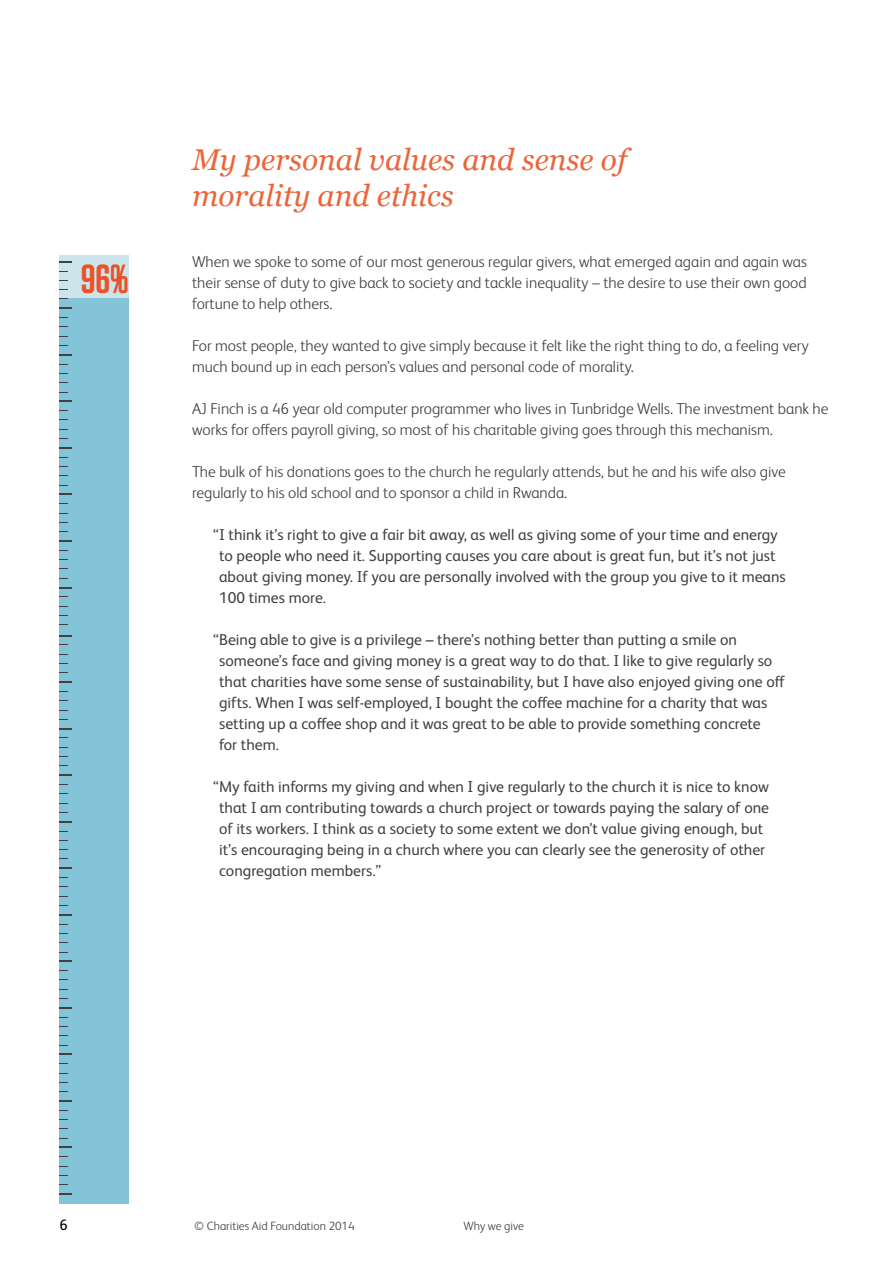
<style>
.page{position:relative;width:893px;height:1263px;background:#fff}
.page>*{position:absolute;margin:0;border:0;box-sizing:border-box;transform-origin:0 0}
.t1{font:600 40.5px "Tungsten";color:#ea5329}
.t2{font:italic 30px/36px "Georgia";color:#ec6539}
.t3{font:15.75px/21px "FS Albert Pro";color:#414042}
.t4{font:300 15.75px/21px "FS Albert Pro";color:#414042}
.t5{font:15px "FS Albert Pro";color:#000}
.t6{font:300 12px "FS Albert Pro";color:#414042}
</style>
<div class="page">
<div style="left:60px;top:255px;width:69px;height:948px;background:#cce5ed"></div>
<div style="left:60px;top:298px;width:69px;height:905px;background:#84c4d9"></div>
<svg style="left:60px;top:635px;width:12px;height:1px"></svg>
<svg style="left:60px;top:681px;width:12px;height:2px"></svg>
<svg style="left:60px;top:728px;width:12px;height:1px"></svg>
<svg style="left:60px;top:774px;width:12px;height:2px"></svg>
<svg style="left:60px;top:821px;width:12px;height:2px"></svg>
<svg style="left:60px;top:867px;width:12px;height:2px"></svg>
<svg style="left:60px;top:914px;width:12px;height:2px"></svg>
<svg style="left:60px;top:960px;width:12px;height:2px"></svg>
<svg style="left:60px;top:1007px;width:12px;height:2px"></svg>
<svg style="left:60px;top:1053px;width:12px;height:2px"></svg>
<svg style="left:60px;top:1100px;width:12px;height:2px"></svg>
<svg style="left:60px;top:1146px;width:12px;height:2px"></svg>
<svg style="left:60px;top:1193px;width:12px;height:2px"></svg>
<svg style="left:60px;top:261px;width:12px;height:2px"></svg>
<svg style="left:60px;top:307px;width:12px;height:2px"></svg>
<svg style="left:60px;top:354px;width:12px;height:2px"></svg>
<svg style="left:60px;top:400px;width:12px;height:2px"></svg>
<svg style="left:60px;top:447px;width:12px;height:2px"></svg>
<svg style="left:60px;top:493px;width:12px;height:2px"></svg>
<svg style="left:60px;top:540px;width:12px;height:2px"></svg>
<svg style="left:60px;top:587px;width:12px;height:1px"></svg>
<h1 class="t1" style="left:81px;top:254px;width:49px">96%</h1>
<h2 class="t2" style="left:192px;top:141px;width:436px">My personal values and sense of morality and ethics</h2>
<p class="t4" style="left:192px;top:250px;width:616px;text-align:justify">When we spoke to some of our most generous regular givers, what emerged again and again was their sense of duty to give back to society and tackle inequality – the desire to use their own good fortune to help others.</p>
<p class="t4" style="left:192px;top:334px;width:618px">For most people, they wanted to give simply because it felt like the right thing to do, a feeling very much bound up in each person’s values and personal code of morality.</p>
<p class="t4" style="left:192px;top:397px;width:638px">AJ Finch is a 46 year old computer programmer who lives in Tunbridge Wells. The investment bank he works for offers payroll giving, so most of his charitable giving goes through this mechanism.</p>
<p class="t4" style="left:192px;top:460px;width:595px">The bulk of his donations goes to the church he regularly attends, but he and his wife also give regularly to his old school and to sponsor a child in Rwanda.</p>
<p class="t3" style="left:219px;top:523px;width:568px;text-indent:-6px">“I think it’s right to give a fair bit away, as well as giving some of your time and energy to people who need it. Supporting causes you care about is great fun, but it’s not just about giving money. If you are personally involved with the group you give to it means 100 times more.</p>
<p class="t3" style="left:219px;top:628px;width:567px;text-indent:-6px">“Being able to give is a privilege – there’s nothing better than putting a smile on someone’s face and giving money is a great way to do that. I like to give regularly so that charities have some sense of sustainability, but I have also enjoyed giving one off gifts. When I was self-employed, I bought the coffee machine for a charity that was setting up a coffee shop and it was great to be able to provide something concrete<br>for them.</p>
<p class="t3" style="left:219px;top:775px;width:551px;text-indent:-6px">“My faith informs my giving and when I give regularly to the church it is nice to know that I am contributing towards a church project or towards paying the salary of one of its workers. I think as a society to some extent we don’t value giving enough, but it’s encouraging being in a church where you can clearly see the generosity of other congregation members.”</p>
<p class="t5" style="left:60px;top:1214px;width:10px">6</p>
<p class="t6" style="left:194px;top:1217px;width:162px">© Charities Aid Foundation 2014</p>
<p class="t6" style="left:463px;top:1217px;width:62px">Why we give</p>
</div>
